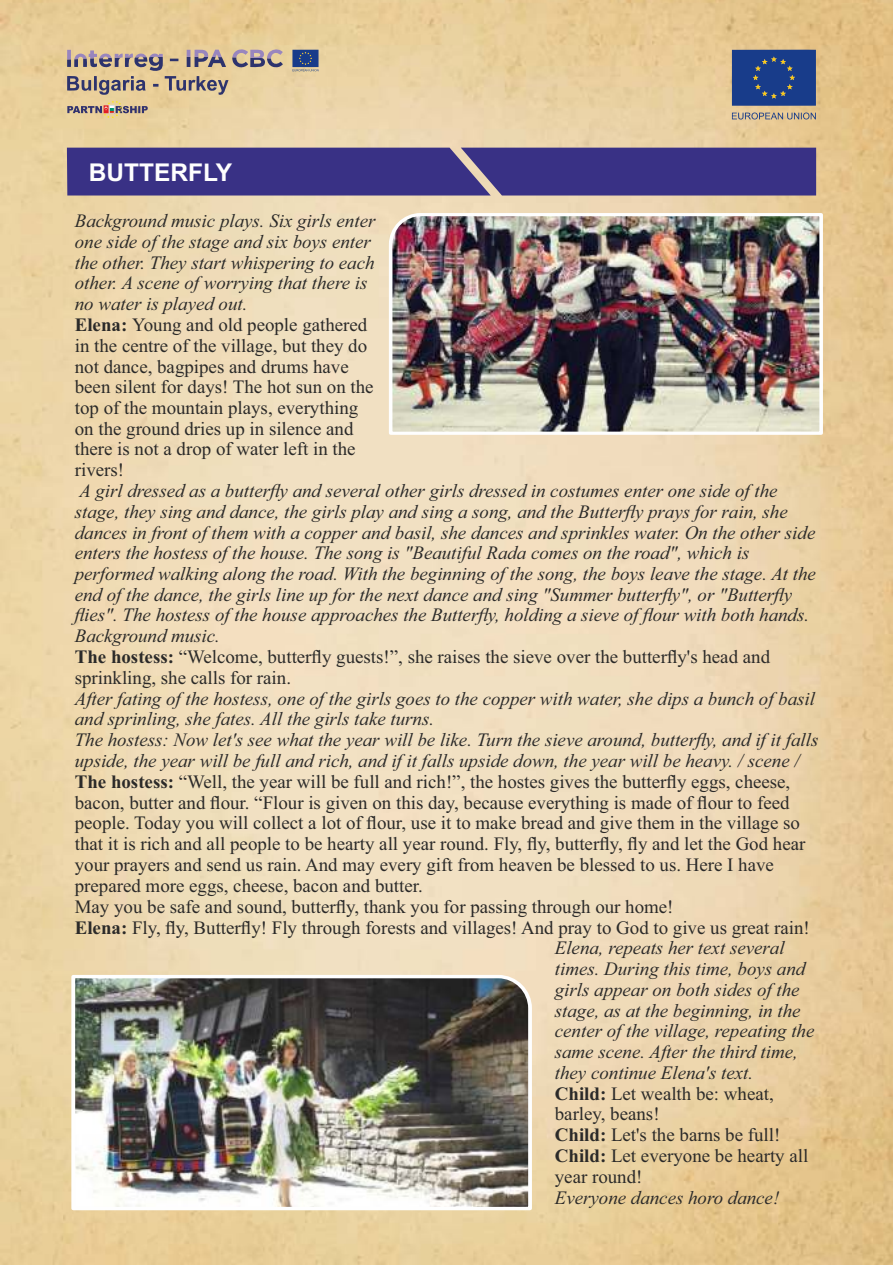
<style>
.page{position:relative;width:893px;height:1265px;background:#fff}
.page>*{position:absolute;margin:0;border:0;box-sizing:border-box;transform-origin:0 0}
.t1{font:700 24.5px "Arial";color:#fefefe}
.t2{font:italic 18.9px/20.8px "Times New Roman";color:#2b2a29}
.t3{font:18.9px/20.8px "Times New Roman";color:#2b2a29}
.s1{font-style:italic}
.s2{font-weight:700}
.s3{font-weight:700;font-style:normal}
.s4{font-style:normal}
</style>
<div class="page">
<img style="left:0;top:0;width:893px;height:1265px">
<svg style="left:292px;top:50px;width:27px;height:22px"></svg>
<svg style="left:67px;top:48px;width:216px;height:70px;background:#cab696"></svg>
<svg style="left:732px;top:50px;width:84px;height:56px;background:#204186"></svg>
<svg style="left:732px;top:112px;width:84px;height:9px"></svg>
<div style="left:67px;top:148px;width:749px;height:48px;background:#393185"></div>
<img style="left:387px;top:211px;width:438px;height:225px">
<img style="left:69px;top:973px;width:465px;height:239px">
<p class="t1" style="left:89px;top:163px;width:145px">BUTTERFLY</p>
<p class="t3" style="left:75px;top:212px;width:302px"><span class="s1">Background music plays. Six girls enter one side of the stage and six boys enter the other. They start whispering to each other. A scene of worrying that there is no water is played out.<br></span><span class="s2">Elena:</span> Young and old people gathered in the centre of the village, but they do not dance, bagpipes and drums have been silent for days! The hot sun on the top of the mountain plays, everything on the ground dries up in silence and there is not a drop of water left in the rivers!</p>
<p class="t2" style="left:75px;top:482px;width:743px">A girl dressed as a butterfly and several other girls dressed in costumes enter one side of the stage, they sing and dance, the girls play and sing a song, and the Butterfly prays for rain, she dances in front of them with a copper and basil, she dances and sprinkles water. On the other side enters the hostess of the house. The song is "Beautiful Rada comes on the road", which is performed walking along the road. With the beginning of the song, the boys leave the stage. At the end of the dance, the girls line up for the next dance and sing "Summer butterfly", or "Butterfly flies". The hostess of the house approaches the Butterfly, holding a sieve of flour with both hands.<br>Background music.<br><span class="s3">The hostess:</span> <span class="s4">“Welcome, butterfly guests!”, she raises the sieve over the butterfly's head and sprinkling, she calls for rain.</span></p>
<p class="t2" style="left:75px;top:690px;width:742px">After fating of the hostess, one of the girls goes to the copper with water, she dips a bunch of basil</p>
<p class="t2" style="left:75px;top:711px;width:361px">and sprinling, she fates. All the girls take turns.</p>
<p class="t2" style="left:75px;top:731px;width:745px">The hostess: Now let's see what the year will be like. Turn the sieve around, butterfly, and if it falls</p>
<p class="t2" style="left:75px;top:752px;width:726px">upside, the year will be full and rich, and if it falls upside down, the year will be heavy. / scene /</p>
<p class="t3" style="left:75px;top:773px;width:717px"><span class="s2">The hostess:</span> “Well, the year will be full and rich!”, the hostes gives the butterfly eggs, cheese,</p>
<p class="t3" style="left:75px;top:794px;width:716px">bacon, butter and flour. “Flour is given on this day, because everything is made of flour to feed</p>
<p class="t3" style="left:75px;top:815px;width:727px">people. Today you will collect a lot of flour, use it to make bread and give them in the village so</p>
<p class="t3" style="left:75px;top:835px;width:732px">that it is rich and all people to be hearty all year round. Fly, fly, butterfly, fly and let the God hear</p>
<p class="t3" style="left:75px;top:856px;width:701px">your prayers and send us rain. And may every gift from heaven be blessed to us. Here I have</p>
<p class="t3" style="left:75px;top:877px;width:349px">prepared more eggs, cheese, bacon and butter.</p>
<p class="t3" style="left:75px;top:898px;width:600px">May you be safe and sound, butterfly, thank you for passing through our home!</p>
<p class="t3" style="left:75px;top:919px;width:737px"><span class="s2">Elena:</span> Fly, fly, Butterfly! Fly through forests and villages! And pray to God to give us great rain!</p>
<p class="t2" style="left:555px;top:939px;width:231px">Elena, repeats her text several</p>
<p class="t2" style="left:555px;top:960px;width:252px">times. During this time, boys and</p>
<p class="t2" style="left:555px;top:981px;width:246px">girls appear on both sides of the</p>
<p class="t2" style="left:555px;top:1002px;width:247px">stage, as at the beginning, in the</p>
<p class="t2" style="left:555px;top:1022px;width:261px">center of the village, repeating the</p>
<p class="t2" style="left:555px;top:1043px;width:245px">same scene. After the third time,</p>
<p class="t2" style="left:555px;top:1064px;width:200px">they continue Elena's text.</p>
<p class="t3" style="left:555px;top:1085px;width:220px"><span class="s2">Child:</span> Let wealth be: wheat,</p>
<p class="t3" style="left:555px;top:1105px;width:106px">barley, beans!</p>
<p class="t3" style="left:555px;top:1126px;width:227px"><span class="s2">Child:</span> Let's the barns be full!</p>
<p class="t3" style="left:555px;top:1147px;width:255px"><span class="s2">Child:</span> Let everyone be hearty all</p>
<p class="t3" style="left:555px;top:1168px;width:89px">year round!</p>
<p class="t2" style="left:555px;top:1189px;width:226px">Everyone dances horo dance!</p>
</div>
